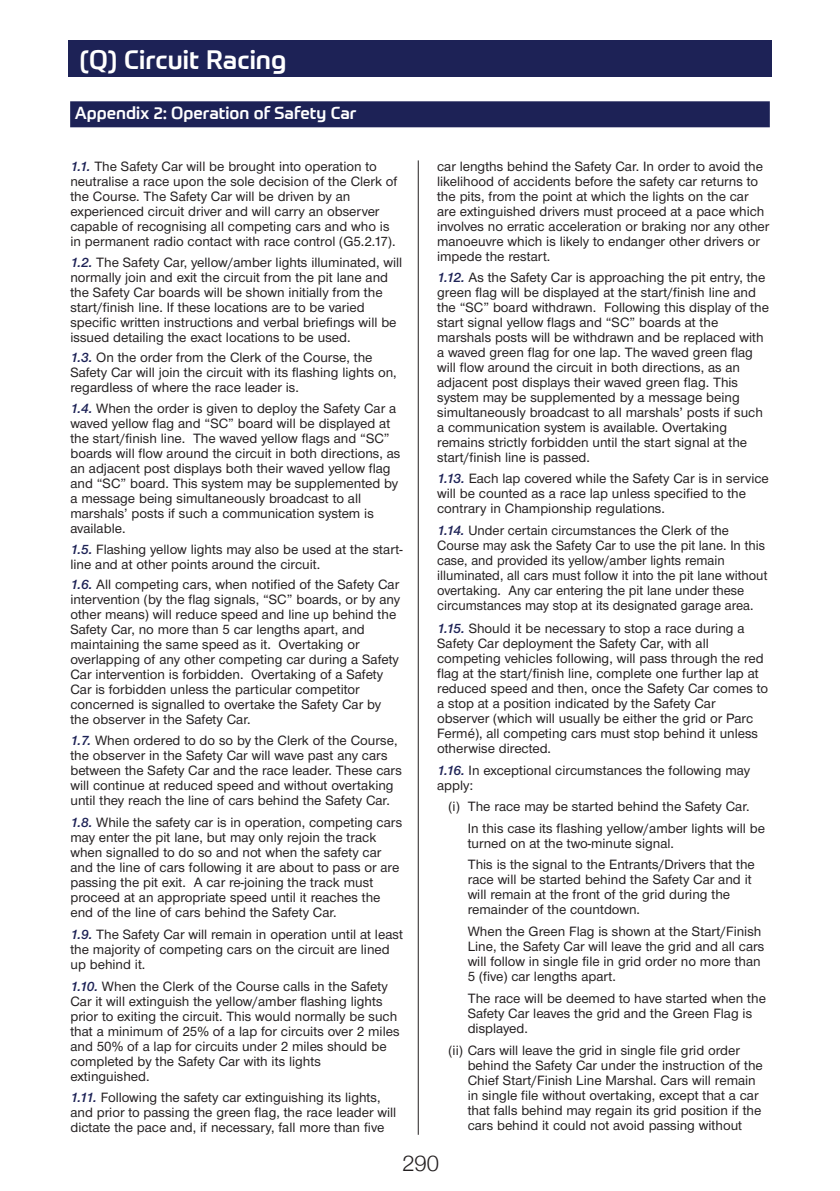
<style>
.page{position:relative;width:840px;height:1191px;background:#fff}
.page>*{position:absolute;margin:0;border:0;box-sizing:border-box;transform-origin:0 0}
.t1{font:500 26px "Prometo";color:#fff}
.t2{font:300 22px "Helvetica Neue";color:#231f20}
.t3{font:500 17px "Prometo";color:#fff}
.t4{font:500 14px/15px "Nimbus Sans Novus T";color:#231f20}
.s1{font-weight:600;font-style:italic;color:#1d2256}
</style>
<div class="page">
<div style="left:68px;top:40px;width:703px;height:37px;background:#1d2256"></div>
<hr style="left:417px;top:160px;width:1px;height:975px;background:#231f20">
<div style="left:70px;top:101px;width:699px;height:26px;background:#1d2256"></div>
<p class="t1" style="left:79px;top:42px;width:208px">(Q) Circuit Racing</p>
<p class="t3" style="left:75px;top:101px;width:283px">Appendix 2: Operation of Safety Car</p>
<p class="t4" style="left:70px;top:158px;width:328px"><span class="s1">1.1.</span> The Safety Car will be brought into operation to neutralise a race upon the sole decision of the Clerk of the Course. The Safety Car will be driven by an experienced circuit driver and will carry an observer capable of recognising all competing cars and who is in permanent radio contact with race control (G5.2.17).</p>
<p class="t4" style="left:70px;top:254px;width:333px"><span class="s1">1.2.</span> The Safety Car, yellow/amber lights illuminated, will normally join and exit the circuit from the pit lane and the Safety Car boards will be shown initially from the start/finish line. If these locations are to be varied specific written instructions and verbal briefings will be issued detailing the exact locations to be used.</p>
<p class="t4" style="left:70px;top:350px;width:328px"><span class="s1">1.3.</span> On the order from the Clerk of the Course, the<br>Safety Car will join the circuit with its flashing lights on, regardless of where the race leader is.</p>
<p class="t4" style="left:70px;top:400px;width:331px"><span class="s1">1.4.</span> When the order is given to deploy the Safety Car a waved yellow flag and “SC” board will be displayed at the start/finish line. The waved yellow flags and “SC” boards will flow around the circuit in both directions, as an adjacent post displays both their waved yellow flag and “SC” board. This system may be supplemented by a message being simultaneously broadcast to all marshals’ posts if such a communication system is available.</p>
<p class="t4" style="left:70px;top:541px;width:333px"><span class="s1">1.5.</span> Flashing yellow lights may also be used at the start&shy;line and at other points around the circuit.</p>
<p class="t4" style="left:70px;top:577px;width:331px"><span class="s1">1.6.</span> All competing cars, when notified of the Safety Car intervention (by the flag signals, “SC” boards, or by any other means) will reduce speed and line up behind the Safety Car, no more than 5 car lengths apart, and maintaining the same speed as it. Overtaking or overlapping of any other competing car during a Safety Car intervention is forbidden. Overtaking of a Safety Car is forbidden unless the particular competitor concerned is signalled to overtake the Safety Car by the observer in the Safety Car.</p>
<p class="t4" style="left:70px;top:732px;width:333px"><span class="s1">1.7.</span> When ordered to do so by the Clerk of the Course, the observer in the Safety Car will wave past any cars between the Safety Car and the race leader. These cars will continue at reduced speed and without overtaking until they reach the line of cars behind the Safety Car.</p>
<p class="t4" style="left:70px;top:814px;width:333px"><span class="s1">1.8.</span> While the safety car is in operation, competing cars may enter the pit lane, but may only rejoin the track when signalled to do so and not when the safety car and the line of cars following it are about to pass or are passing the pit exit. A car re-joining the track must proceed at an appropriate speed until it reaches the end of the line of cars behind the Safety Car.</p>
<p class="t4" style="left:70px;top:926px;width:334px"><span class="s1">1.9.</span> The Safety Car will remain in operation until at least the majority of competing cars on the circuit are lined up behind it.</p>
<p class="t4" style="left:70px;top:978px;width:330px"><span class="s1">1.10.</span> When the Clerk of the Course calls in the Safety Car it will extinguish the yellow/amber flashing lights prior to exiting the circuit. This would normally be such that a minimum of 25% of a lap for circuits over 2 miles and 50% of a lap for circuits under 2 miles should be completed by the Safety Car with its lights extinguished.</p>
<p class="t4" style="left:70px;top:1090px;width:327px"><span class="s1">1.11.</span> Following the safety car extinguishing its lights, and prior to passing the green flag, the race leader will dictate the pace and, if necessary, fall more than five</p>
<p class="t4" style="left:437px;top:158px;width:334px">car lengths behind the Safety Car. In order to avoid the likelihood of accidents before the safety car returns to the pits, from the point at which the lights on the car are extinguished drivers must proceed at a pace which involves no erratic acceleration or braking nor any other manoeuvre which is likely to endanger other drivers or impede the restart.</p>
<p class="t4" style="left:437px;top:270px;width:333px"><span class="s1">1.12.</span> As the Safety Car is approaching the pit entry, the green flag will be displayed at the start/finish line and the “SC” board withdrawn. Following this display of the start signal yellow flags and “SC” boards at the marshals posts will be withdrawn and be replaced with a waved green flag for one lap. The waved green flag will flow around the circuit in both directions, as an adjacent post displays their waved green flag. This system may be supplemented by a message being simultaneously broadcast to all marshals’ posts if such a communication system is available. Overtaking remains strictly forbidden until the start signal at the start/finish line is passed.</p>
<p class="t4" style="left:437px;top:471px;width:333px"><span class="s1">1.13.</span> Each lap covered while the Safety Car is in service will be counted as a race lap unless specified to the contrary in Championship regulations.</p>
<p class="t4" style="left:437px;top:522px;width:332px"><span class="s1">1.14.</span> Under certain circumstances the Clerk of the Course may ask the Safety Car to use the pit lane. In this case, and provided its yellow/amber lights remain illuminated, all cars must follow it into the pit lane without overtaking. Any car entering the pit lane under these circumstances may stop at its designated garage area.</p>
<p class="t4" style="left:437px;top:621px;width:332px"><span class="s1">1.15.</span> Should it be necessary to stop a race during a Safety Car deployment the Safety Car, with all competing vehicles following, will pass through the red flag at the start/finish line, complete one further lap at reduced speed and then, once the Safety Car comes to a stop at a position indicated by the Safety Car observer (which will usually be either the grid or Parc Fermé), all competing cars must stop behind it unless otherwise directed.</p>
<p class="t4" style="left:437px;top:762px;width:314px"><span class="s1">1.16.</span> In exceptional circumstances the following may apply:</p>
<p class="t4" style="left:467px;top:795px;width:298px;line-height:21.8px;text-indent:-19px">(i) The race may be started behind the Safety Car.<br>In this case its flashing yellow/amber lights will be</p>
<p class="t4" style="left:467px;top:832px;width:288px;line-height:21.8px">turned on at the two-minute signal.<br>This is the signal to the Entrants/Drivers that the</p>
<p class="t4" style="left:467px;top:872px;width:285px">race will be started behind the Safety Car and it will remain at the front of the grid during the remainder of the countdown.</p>
<p class="t4" style="left:467px;top:924px;width:298px">When the Green Flag is shown at the Start/Finish Line, the Safety Car will leave the grid and all cars will follow in single file in grid order no more than 5 (five) car lengths apart.</p>
<p class="t4" style="left:467px;top:990px;width:299px">The race will be deemed to have started when the<br>Safety Car leaves the grid and the Green Flag is displayed.</p>
<p class="t4" style="left:467px;top:1042px;width:296px;text-indent:-19px">(ii) Cars will leave the grid in single file grid order behind the Safety Car under the instruction of the Chief Start/Finish Line Marshal. Cars will remain in single file without overtaking, except that a car that falls behind may regain its grid position if the cars behind it could not avoid passing without</p>
<p class="t2" style="left:402px;top:1149px;width:38px">290</p>
</div>
